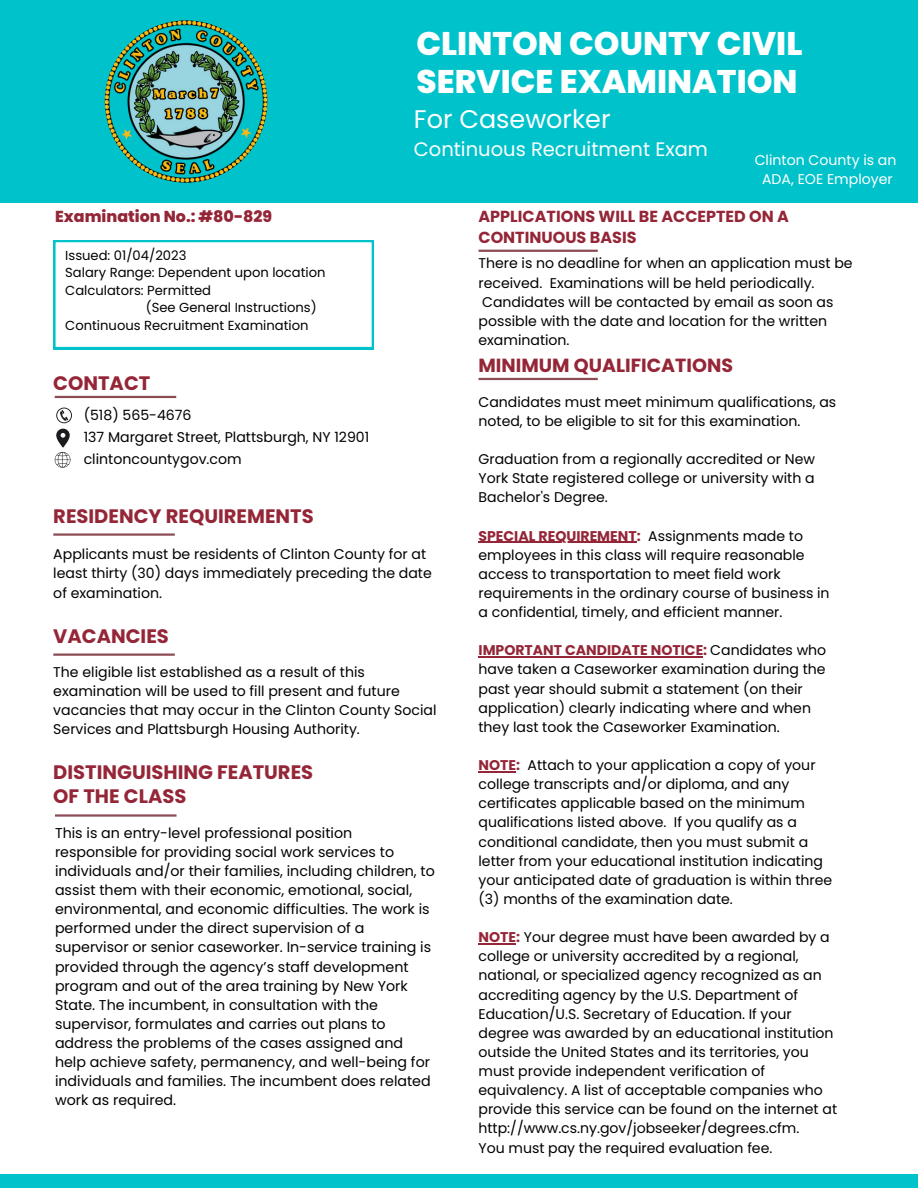
<style>
.page{position:relative;width:918px;height:1188px;background:#fff}
.page>*{position:absolute;margin:0;border:0;box-sizing:border-box;transform-origin:0 0}
.t1{font:800 32.7px/38.2px "Poppins";color:#fff}
.t2{font:25.5px "Poppins";color:#fff}
.t3{font:700 19.5px/23.7px "Poppins";color:#942637}
.t4{font:19.5px "Poppins";color:#fff}
.t5{font:700 19.05px "Poppins";color:#942637}
.t6{font:700 16.05px/21.3px "Poppins";color:#942637}
.t7{font:800 15.9px "Poppins";color:#942637}
.t8{font:14.25px/19.2px "Poppins";color:#000}
.t9{font:14.1px/19.2px "Poppins";color:#000}
.t10{font:14.1px/19.2px "Poppins";color:#fff;text-align:center}
.t11{font:13.05px "Poppins";color:#000}
.s1{font-weight:700;color:#942637}
</style>
<div class="page">
<div style="left:0;top:1174px;width:918px;height:14px;background:#00c2cb"></div>
<svg style="left:53px;top:240px;width:321px;height:109px"></svg>
<hr style="left:55px;top:396px;width:121px;height:2px;background:#8d4b55">
<svg style="left:56px;top:408px;width:16px;height:15px"></svg>
<svg style="left:55px;top:429px;width:15px;height:39px"></svg>
<div style="left:0;top:0;width:918px;height:203px;background:#00c2cb"></div>
<img style="left:105px;top:20px;width:162px;height:163px;border-radius:50%">
<hr style="left:55px;top:814px;width:122px;height:3px;background:#8d4b55">
<hr style="left:53px;top:654px;width:122px;height:2px;background:#8d4b55">
<hr style="left:53px;top:533px;width:122px;height:3px;background:#8d4b55">
<hr style="left:479px;top:378px;width:119px;height:2px;background:#8d4b55">
<hr style="left:479px;top:542px;width:158px;height:1px;background:#942637">
<hr style="left:479px;top:656px;width:224px;height:2px;background:#942637">
<hr style="left:479px;top:771px;width:37px;height:1px;background:#942637">
<hr style="left:479px;top:943px;width:37px;height:1px;background:#942637">
<hr style="left:479px;top:250px;width:119px;height:2px;background:#8d4b55">
<h1 class="t1" style="left:416px;top:24px;width:387px">CLINTON COUNTY CIVIL<br>SERVICE EXAMINATION</h1>
<p class="t7" style="left:55px;top:205px;width:218px">Examination No.: #80-829</p>
<p class="t11" style="left:65px;top:246px;width:123px">Issued: 01/04/2023</p>
<p class="t11" style="left:65px;top:264px;width:262px">Salary Range: Dependent upon location</p>
<p class="t11" style="left:65px;top:281px;width:147px">Calculators: Permitted</p>
<p class="t11" style="left:146px;top:299px;width:172px">(See General Instructions)</p>
<p class="t11" style="left:65px;top:316px;width:245px">Continuous Recruitment Examination</p>
<h2 class="t2" style="left:414px;top:101px;width:198px">For Caseworker</h2>
<h3 class="t4" style="left:414px;top:135px;width:296px">Continuous Recruitment Exam</h3>
<p class="t10" style="left:755px;top:151px;width:143px">Clinton County is an<br>ADA, EOE Employer</p>
<p class="t6" style="left:479px;top:206px;width:312px">APPLICATIONS WILL BE ACCEPTED ON A<br>CONTINUOUS BASIS</p>
<p class="t9" style="left:479px;top:254px;width:376px">There is no deadline for when an application must be received. Examinations will be held periodically.<br>Candidates will be contacted by email as soon as possible with the date and location for the written examination.</p>
<h3 class="t3" style="left:53px;top:371px;width:99px">CONTACT</h3>
<p class="t9" style="left:84px;top:405px;width:109px">(518) 565-4676</p>
<p class="t9" style="left:84px;top:450px;width:160px">clintoncountygov.com</p>
<p class="t9" style="left:84px;top:428px;width:287px">137 Margaret Street, Plattsburgh, NY 12901</p>
<h3 class="t3" style="left:53px;top:504px;width:262px">RESIDENCY REQUIREMENTS</h3>
<p class="t9" style="left:53px;top:545px;width:380px">Applicants must be residents of Clinton County for at least thirty (30) days immediately preceding the date of examination.</p>
<h3 class="t3" style="left:53px;top:625px;width:117px">VACANCIES</h3>
<p class="t9" style="left:53px;top:662px;width:385px">The eligible list established as a result of this examination will be used to fill present and future vacancies that may occur in the Clinton County Social Services and Plattsburgh Housing Authority.</p>
<h3 class="t3" style="left:53px;top:761px;width:261px">DISTINGUISHING FEATURES<br>OF THE CLASS</h3>
<p class="t8" style="left:55px;top:823px;width:381px">This is an entry-level professional position responsible for providing social work services to individuals and/or their families, including children, to assist them with their economic, emotional, social, environmental, and economic difficulties. The work is performed under the direct supervision of a supervisor or senior caseworker. In-service training is provided through the agency’s staff development program and out of the area training by New York State. The incumbent, in consultation with the supervisor, formulates and carries out plans to address the problems of the cases assigned and help achieve safety, permanency, and well-being for individuals and families. The incumbent does related work as required.</p>
<h3 class="t5" style="left:479px;top:352px;width:256px">MINIMUM QUALIFICATIONS</h3>
<p class="t9" style="left:479px;top:392px;width:359px">Candidates must meet minimum qualifications, as noted, to be eligible to sit for this examination.</p>
<p class="t9" style="left:479px;top:450px;width:338px;text-align:justify">Graduation from a regionally accredited or New York State registered college or university with a Bachelor's Degree.</p>
<p class="t9" style="left:479px;top:526px;width:353px"><span class="s1">SPECIAL REQUIREMENT:</span> Assignments made to employees in this class will require reasonable access to transportation to meet field work requirements in the ordinary course of business in a confidential, timely, and efficient manner.</p>
<p class="t9" style="left:479px;top:641px;width:349px"><span class="s1">IMPORTANT CANDIDATE NOTICE:</span> Candidates who have taken a Caseworker examination during the past year should submit a statement (on their application) clearly indicating where and when they last took the Caseworker Examination.</p>
<p class="t9" style="left:479px;top:756px;width:355px"><span class="s1">NOTE:</span> Attach to your application a copy of your college transcripts and/or diploma, and any certificates applicable based on the minimum qualifications listed above. If you qualify as a conditional candidate, then you must submit a letter from your educational institution indicating your anticipated date of graduation is within three (3) months of the examination date.</p>
<p class="t9" style="left:479px;top:928px;width:360px"><span class="s1">NOTE:</span> Your degree must have been awarded by a college or university accredited by a regional, national, or specialized agency recognized as an accrediting agency by the U.S. Department of Education/U.S. Secretary of Education. If your degree was awarded by an educational institution outside the United States and its territories, you must provide independent verification of equivalency. A list of acceptable companies who provide this service can be found on the internet at http://www.cs.ny.gov/jobseeker/degrees.cfm.<br>You must pay the required evaluation fee.</p>
</div>
